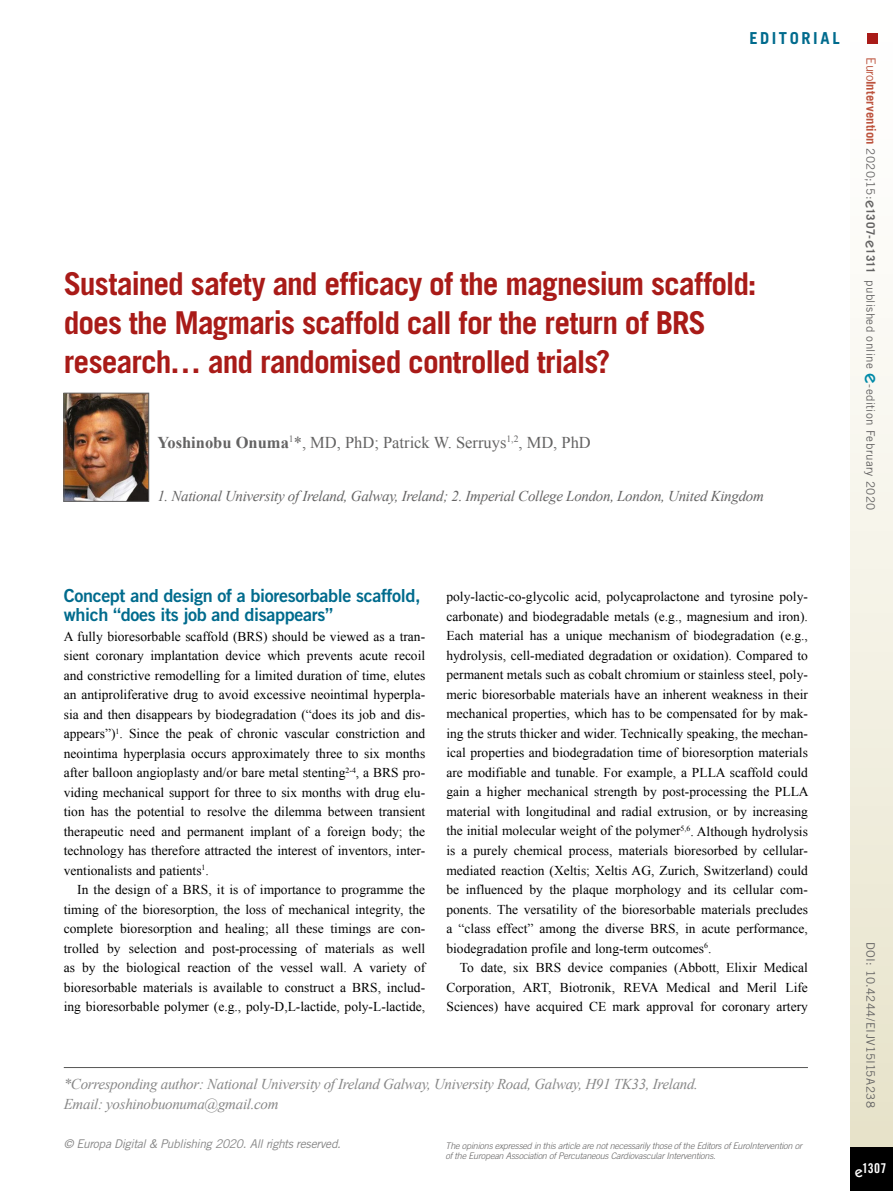
<style>
.page{position:relative;width:893px;height:1191px;background:#fff}
.page>*{position:absolute;margin:0;border:0;box-sizing:border-box;transform-origin:0 0}
.t1{font:700 31.5px/39px "Trade Gothic LT Std";letter-spacing:-.035em;color:#a91b18}
.t2{font:18px/19.5px "Trade Gothic LT Std Bd 2";letter-spacing:-.02em;color:#006b8d}
.t3{font:16.5px "Times New Roman";color:#646363}
.t4{font:700 16.5px "Trade Gothic LT Std";letter-spacing:.16em;color:#006b8d}
.t5{font:italic 15px/19.5px "Times New Roman";letter-spacing:-.02em;color:#878787}
.t6{font:italic 15px "Times New Roman";letter-spacing:-.02em;color:#646363}
.t7{font:13.5px/19.5px "Times New Roman";color:#000;text-align:justify}
.t8{font:13.5px "Trade Gothic LT Std Bd Cn 20";color:#fff}
.t9{font:italic 12px "Trade Gothic LT Std";letter-spacing:-.03em;color:#878787}
.t10{font:11.7px "Trade Gothic LT Std";letter-spacing:.03em;color:#646363}
.t11{font:italic 300 9px/10.5px "Trade Gothic LT Std";letter-spacing:-.02em;color:#646363}
.s1{font-weight:700}
.s2{font-size:12.75px;color:#bc533d}
.s3{font-weight:700;font-size:12.75px;color:#bc533d}
.s4{font-family:"ITC Kabel Std";font-weight:500;font-size:15px}
.s5{font-family:"ITC Kabel Std";font-weight:500;font-size:19.5px;color:#008aa8}
</style>
<div class="page">
<div style="left:850px;top:0;width:43px;height:1191px;background:linear-gradient(to bottom,#fff,#e7e2c9)"></div>
<div style="left:850px;top:1147px;width:43px;height:44px;background:#000"></div>
<div style="left:867px;top:34px;width:11px;height:10px;background:#a91b18"></div>
<hr style="left:64px;top:1067px;width:744px;height:1px;background:#575756">
<img style="left:66px;top:395px;width:81px;height:104px">
<div style="left:64px;top:393px;width:85px;height:108px;border:1px solid #646363"></div>
<p class="t4" style="left:749px;top:28px;width:92px">EDITORIAL</p>
<h1 class="t1" style="left:64px;top:264px;width:694px">Sustained safety and efficacy of the magnesium scaffold: does the Magmaris scaffold call for the return of BRS research… and randomised controlled trials?</h1>
<p class="t3" style="left:157px;top:431px;width:435px"><span class="s1">Yoshinobu Onuma</span><sup>1</sup>*, MD, PhD; Patrick W. Serruys<sup>1,2</sup>, MD, PhD</p>
<p class="t6" style="left:157px;top:486px;width:608px">1. National University of Ireland, Galway, Ireland; 2. Imperial College London, London, United Kingdom</p>
<p class="t10" style="left:878px;top:57px;width:454px;rotate:90deg"><span class="s2">Euro</span><span class="s3">Intervention</span> 2020;15:<span class="s4">e</span><span class="s1">1307-</span><span class="s4">e</span><span class="s1">1311</span> published online <span class="s5">e</span>-edition February 2020</p>
<h2 class="t2" style="left:64px;top:585px;width:358px">Concept and design of a bioresorbable scaffold, which “does its job and disappears”</h2>
<p class="t7" style="left:64px;top:626px;width:363px">A fully bioresorbable scaffold (BRS) should be viewed as a tran&shy;sient coronary implantation device which prevents acute recoil and constrictive remodelling for a limited duration of time, elutes an antiproliferative drug to avoid excessive neointimal hyperpla&shy;sia and then disappears by biodegradation (“does its job and dis&shy;appears”)<sup>1</sup>. Since the peak of chronic vascular constriction and neointima hyperplasia occurs approximately three to six months after balloon angioplasty and/or bare metal stenting<sup>2-4</sup>, a BRS pro&shy;viding mechanical support for three to six months with drug elu&shy;tion has the potential to resolve the dilemma between transient therapeutic need and permanent implant of a foreign body; the technology has therefore attracted the interest of inventors, inter&shy;ventionalists and patients<sup>1</sup>.</p>
<p class="t7" style="left:64px;top:879px;width:363px;text-indent:14px">In the design of a BRS, it is of importance to programme the timing of the bioresorption, the loss of mechanical integrity, the complete bioresorption and healing; all these timings are con&shy;trolled by selection and post-processing of materials as well as by the biological reaction of the vessel wall. A variety of bioresorbable materials is available to construct a BRS, includ&shy;ing bioresorbable polymer (e.g., poly-D,L-lactide, poly-L-lactide,</p>
<p class="t7" style="left:446px;top:587px;width:364px">poly-lactic-co-glycolic acid, polycaprolactone and tyrosine poly&shy;carbonate) and biodegradable metals (e.g., magnesium and iron).<br>Each material has a unique mechanism of biodegradation (e.g., hydrolysis, cell-mediated degradation or oxidation). Compared to permanent metals such as cobalt chromium or stainless steel, poly&shy;meric bioresorbable materials have an inherent weakness in their mechanical properties, which has to be compensated for by mak&shy;ing the struts thicker and wider. Technically speaking, the mechan&shy;ical properties and biodegradation time of bioresorption materials are modifiable and tunable. For example, a PLLA scaffold could gain a higher mechanical strength by post-processing the PLLA material with longitudinal and radial extrusion, or by increasing the initial molecular weight of the polymer<sup>5,6</sup>. Although hydrolysis is a purely chemical process, materials bioresorbed by cellular&shy;mediated reaction (Xeltis; Xeltis AG, Zurich, Switzerland) could be influenced by the plaque morphology and its cellular com&shy;ponents. The versatility of the bioresorbable materials precludes a “class effect” among the diverse BRS, in acute performance, biodegradation profile and long-term outcomes<sup>6</sup>.</p>
<p class="t7" style="left:446px;top:957px;width:363px;text-indent:14px">To date, six BRS device companies (Abbott, Elixir Medical Corporation, ART, Biotronik, REVA Medical and Meril Life Sciences) have acquired CE mark approval for coronary artery</p>
<p class="t5" style="left:64px;top:1074px;width:636px">*Corresponding author: National University of Ireland Galway, University Road, Galway, H91 TK33, Ireland.<br>Email: yoshinobuonuma@gmail.com</p>
<p class="t9" style="left:64px;top:1137px;width:279px">© Europa Digital &amp; Publishing 2020. All rights reserved.</p>
<p class="t11" style="left:446px;top:1140px;width:358px">The opinions expressed in this article are not necessarily those of the Editors of EuroIntervention or of the European Association of Percutaneous Cardiovascular Interventions.</p>
<p class="t10" style="left:878px;top:941px;width:167px;rotate:90deg">DOI: 10.4244/EIJV15I15A238</p>
<p class="t8" style="left:855px;top:1160px;width:33px"><span class="s4">e</span>1307</p>
</div>
